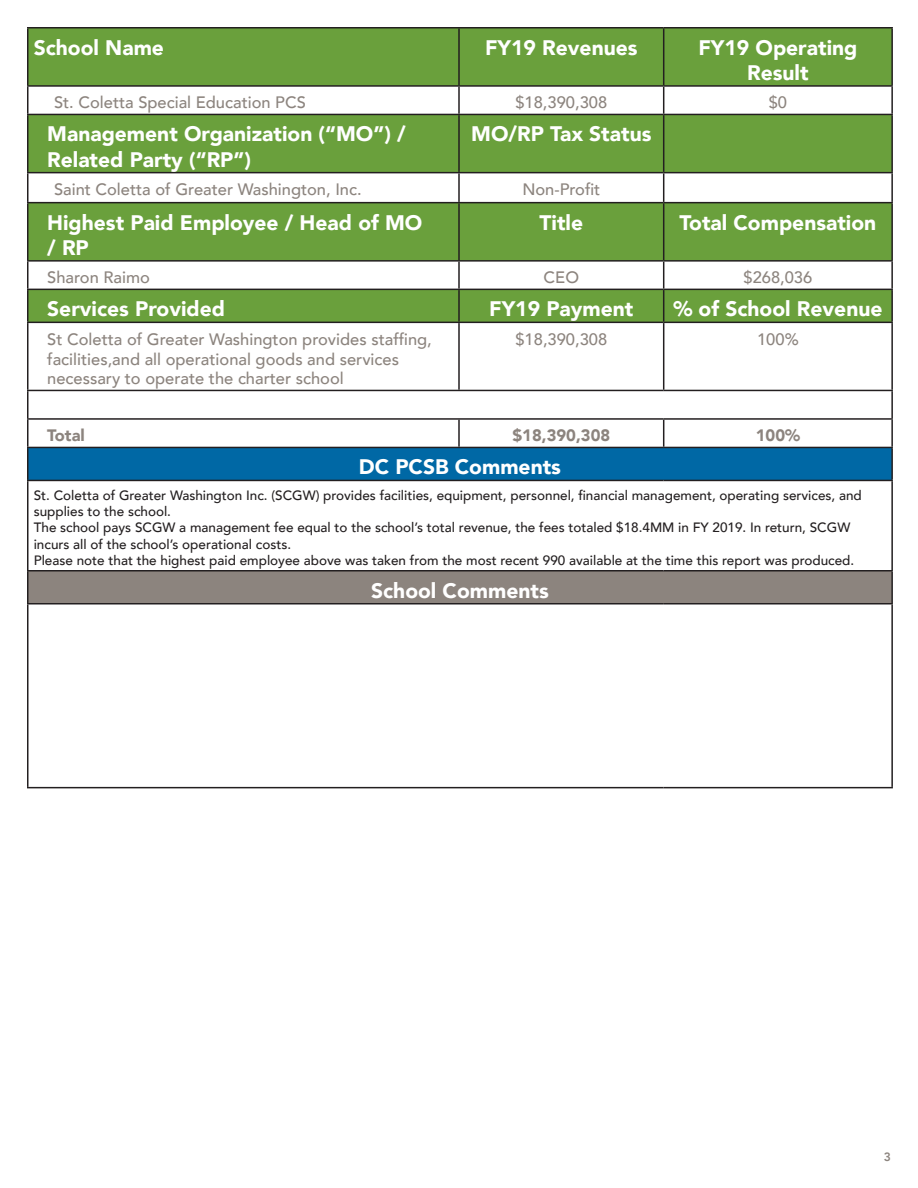
<style>
.page{position:relative;width:918px;height:1188px;background:#fff}
.page>*{position:absolute;margin:0;border:0;box-sizing:border-box;transform-origin:0 0}
.t1{font:900 21px/25.2px "Avenir";color:#fff}
.t2{font:500 16.5px/19.8px "Avenir";color:#8c847e}
.t3{font:900 16.5px "Avenir";color:#8c847e}
.t4{font:500 13.5px/16.2px "Avenir";color:#231f20}
.t5{font:800 12px "Avenir";color:#8c847e}
</style>
<div class="page">
<svg style="left:28px;top:28px;width:863px;height:294px;fill:#6aa03c"></svg>
<div style="left:28px;top:447px;width:864px;height:33px;background:#0068a5"></div>
<div style="left:28px;top:571px;width:864px;height:33px;background:#8c847e"></div>
<hr style="left:27px;top:27px;width:432px;height:1px;background:#231f20">
<hr style="left:27px;top:28px;width:1px;height:57px;background:#231f20">
<hr style="left:459px;top:27px;width:205px;height:1px;background:#231f20">
<hr style="left:458px;top:28px;width:2px;height:57px;background:#231f20">
<hr style="left:664px;top:27px;width:229px;height:1px;background:#231f20">
<hr style="left:663px;top:28px;width:1px;height:57px;background:#231f20">
<hr style="left:891px;top:28px;width:2px;height:57px;background:#231f20">
<hr style="left:27px;top:85px;width:432px;height:2px;background:#231f20">
<svg style="left:27px;top:87px;width:1px;height:27px"></svg>
<hr style="left:459px;top:85px;width:205px;height:2px;background:#231f20">
<hr style="left:458px;top:87px;width:2px;height:27px;background:#231f20">
<hr style="left:664px;top:85px;width:229px;height:2px;background:#231f20">
<svg style="left:663px;top:87px;width:1px;height:27px"></svg>
<hr style="left:891px;top:87px;width:2px;height:27px;background:#231f20">
<hr style="left:27px;top:114px;width:432px;height:1px;background:#231f20">
<hr style="left:27px;top:115px;width:1px;height:57px;background:#231f20">
<hr style="left:459px;top:114px;width:205px;height:1px;background:#231f20">
<hr style="left:458px;top:115px;width:2px;height:57px;background:#231f20">
<hr style="left:664px;top:114px;width:229px;height:1px;background:#231f20">
<hr style="left:663px;top:115px;width:1px;height:57px;background:#231f20">
<hr style="left:891px;top:115px;width:2px;height:57px;background:#231f20">
<hr style="left:27px;top:172px;width:432px;height:1px;background:#231f20">
<svg style="left:27px;top:173px;width:1px;height:29px"></svg>
<hr style="left:459px;top:172px;width:205px;height:1px;background:#231f20">
<hr style="left:458px;top:173px;width:2px;height:29px;background:#231f20">
<hr style="left:664px;top:172px;width:229px;height:1px;background:#231f20">
<svg style="left:663px;top:173px;width:1px;height:29px"></svg>
<hr style="left:891px;top:173px;width:2px;height:29px;background:#231f20">
<hr style="left:27px;top:202px;width:432px;height:1px;background:#231f20">
<hr style="left:27px;top:203px;width:1px;height:57px;background:#231f20">
<hr style="left:459px;top:202px;width:205px;height:1px;background:#231f20">
<hr style="left:458px;top:203px;width:2px;height:57px;background:#231f20">
<hr style="left:664px;top:202px;width:229px;height:1px;background:#231f20">
<hr style="left:663px;top:203px;width:1px;height:57px;background:#231f20">
<hr style="left:891px;top:203px;width:2px;height:57px;background:#231f20">
<hr style="left:27px;top:260px;width:432px;height:2px;background:#231f20">
<svg style="left:27px;top:262px;width:1px;height:27px"></svg>
<hr style="left:459px;top:260px;width:205px;height:2px;background:#231f20">
<hr style="left:458px;top:262px;width:2px;height:27px;background:#231f20">
<hr style="left:664px;top:260px;width:229px;height:2px;background:#231f20">
<svg style="left:663px;top:262px;width:1px;height:27px"></svg>
<hr style="left:891px;top:262px;width:2px;height:27px;background:#231f20">
<hr style="left:27px;top:289px;width:432px;height:1px;background:#231f20">
<hr style="left:27px;top:290px;width:1px;height:32px;background:#231f20">
<hr style="left:459px;top:289px;width:205px;height:1px;background:#231f20">
<hr style="left:458px;top:290px;width:2px;height:32px;background:#231f20">
<hr style="left:664px;top:289px;width:229px;height:1px;background:#231f20">
<hr style="left:663px;top:290px;width:1px;height:32px;background:#231f20">
<hr style="left:891px;top:290px;width:2px;height:32px;background:#231f20">
<hr style="left:27px;top:322px;width:432px;height:1px;background:#231f20">
<hr style="left:27px;top:323px;width:1px;height:67px;background:#231f20">
<hr style="left:459px;top:322px;width:205px;height:1px;background:#231f20">
<hr style="left:458px;top:323px;width:2px;height:67px;background:#231f20">
<hr style="left:664px;top:322px;width:229px;height:1px;background:#231f20">
<hr style="left:663px;top:323px;width:1px;height:67px;background:#231f20">
<hr style="left:891px;top:323px;width:2px;height:67px;background:#231f20">
<hr style="left:27px;top:390px;width:432px;height:1px;background:#231f20">
<hr style="left:459px;top:390px;width:205px;height:1px;background:#231f20">
<hr style="left:664px;top:390px;width:229px;height:1px;background:#231f20">
<hr style="left:891px;top:391px;width:2px;height:27px;background:#231f20">
<hr style="left:27px;top:418px;width:432px;height:2px;background:#231f20">
<svg style="left:27px;top:391px;width:1px;height:56px"></svg>
<hr style="left:459px;top:418px;width:205px;height:2px;background:#231f20">
<hr style="left:458px;top:420px;width:2px;height:27px;background:#231f20">
<hr style="left:664px;top:418px;width:229px;height:2px;background:#231f20">
<svg style="left:663px;top:420px;width:1px;height:27px"></svg>
<hr style="left:891px;top:420px;width:2px;height:27px;background:#231f20">
<hr style="left:27px;top:447px;width:432px;height:1px;background:#231f20">
<hr style="left:27px;top:448px;width:1px;height:32px;background:#231f20">
<hr style="left:459px;top:447px;width:205px;height:1px;background:#231f20">
<hr style="left:664px;top:447px;width:229px;height:1px;background:#231f20">
<hr style="left:891px;top:448px;width:2px;height:32px;background:#231f20">
<hr style="left:27px;top:480px;width:432px;height:1px;background:#231f20">
<hr style="left:27px;top:481px;width:1px;height:89px;background:#231f20">
<hr style="left:459px;top:480px;width:205px;height:1px;background:#231f20">
<hr style="left:664px;top:480px;width:229px;height:1px;background:#231f20">
<hr style="left:891px;top:481px;width:2px;height:89px;background:#231f20">
<hr style="left:27px;top:570px;width:432px;height:2px;background:#231f20">
<hr style="left:27px;top:572px;width:1px;height:31px;background:#231f20">
<hr style="left:459px;top:570px;width:205px;height:2px;background:#231f20">
<hr style="left:664px;top:570px;width:229px;height:2px;background:#231f20">
<hr style="left:891px;top:572px;width:2px;height:31px;background:#231f20">
<hr style="left:27px;top:603px;width:432px;height:1px;background:#231f20">
<hr style="left:27px;top:605px;width:1px;height:182px;background:#231f20">
<hr style="left:459px;top:603px;width:205px;height:1px;background:#231f20">
<hr style="left:664px;top:603px;width:229px;height:1px;background:#231f20">
<hr style="left:891px;top:605px;width:2px;height:182px;background:#231f20">
<hr style="left:27px;top:787px;width:432px;height:1px;background:#231f20">
<hr style="left:459px;top:787px;width:205px;height:1px;background:#231f20">
<hr style="left:664px;top:787px;width:229px;height:1px;background:#231f20">
<h1 class="t1" style="left:34px;top:34px;width:132px">School Name</h1>
<h1 class="t1" style="left:485px;top:34px;width:154px">FY19 Revenues</h1>
<h1 class="t1" style="left:698px;top:34px;width:161px;text-align:center">FY19 Operating<br>Result</h1>
<p class="t2" style="left:54px;top:92px;width:253px">St. Coletta Special Education PCS</p>
<p class="t2" style="left:515px;top:92px;width:93px">$18,390,308</p>
<p class="t2" style="left:769px;top:92px;width:20px">$0</p>
<h1 class="t1" style="left:47px;top:121px;width:360px">Management Organization (“MO”) /<br>Related Party (“RP”)</h1>
<h1 class="t1" style="left:471px;top:121px;width:182px">MO/RP Tax Status</h1>
<p class="t2" style="left:54px;top:179px;width:309px">Saint Coletta of Greater Washington, Inc.</p>
<p class="t2" style="left:522px;top:179px;width:79px">Non-Profit</p>
<h1 class="t1" style="left:47px;top:209px;width:377px">Highest Paid Employee / Head of MO / RP</h1>
<h1 class="t1" style="left:540px;top:209px;width:45px">Title</h1>
<h1 class="t1" style="left:680px;top:209px;width:198px">Total Compensation</h1>
<p class="t2" style="left:47px;top:267px;width:104px">Sharon Raimo</p>
<p class="t2" style="left:544px;top:267px;width:37px">CEO</p>
<p class="t2" style="left:744px;top:267px;width:70px">$268,036</p>
<h1 class="t1" style="left:47px;top:296px;width:179px">Services Provided</h1>
<h1 class="t1" style="left:489px;top:296px;width:146px">FY19 Payment</h1>
<h1 class="t1" style="left:673px;top:296px;width:211px">% of School Revenue</h1>
<p class="t2" style="left:47px;top:328px;width:386px">St Coletta of Greater Washington provides staffing, facilities,and all operational goods and services necessary to operate the charter school</p>
<p class="t2" style="left:515px;top:328px;width:93px">$18,390,308</p>
<p class="t2" style="left:757px;top:328px;width:43px">100%</p>
<p class="t3" style="left:47px;top:422px;width:39px">Total</p>
<p class="t3" style="left:513px;top:422px;width:99px">$18,390,308</p>
<p class="t3" style="left:756px;top:422px;width:46px">100%</p>
<h1 class="t1" style="left:359px;top:454px;width:204px">DC PCSB Comments</h1>
<p class="t4" style="left:34px;top:486px;width:830px">St. Coletta of Greater Washington Inc. (SCGW) provides facilities, equipment, personnel, financial management, operating services, and supplies to the school.<br>The school pays SCGW a management fee equal to the school’s total revenue, the fees totaled $18.4MM in FY 2019. In return, SCGW incurs all of the school’s operational costs.<br>Please note that the highest paid employee above was taken from the most recent 990 available at the time this report was produced.</p>
<h1 class="t1" style="left:371px;top:577px;width:179px">School Comments</h1>
<p class="t5" style="left:884px;top:1147px;width:9px">3</p>
</div>
